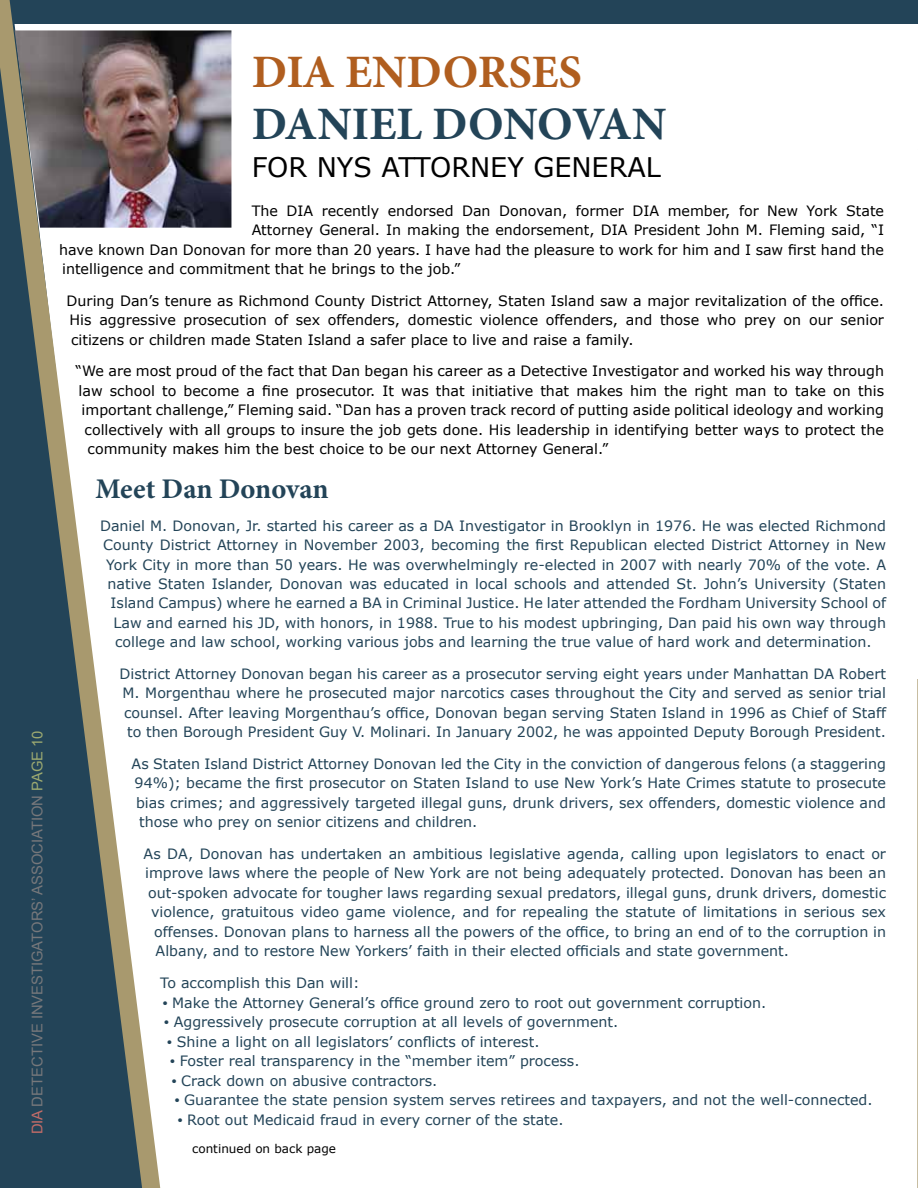
<style>
.page{position:relative;width:918px;height:1188px;background:#fff}
.page>*{position:absolute;margin:0;border:0;box-sizing:border-box;transform-origin:0 0}
.t1{font:700 46.5px "Minion Pro";letter-spacing:-.005em;color:#234458}
.t2{font:700 46.5px "Minion Pro";letter-spacing:-.015em;color:#b05e1f}
.t3{font:700 28.5px "Minion Pro";letter-spacing:-.005em;color:#234458}
.t4{font:27px "MS Reference Sans Serif";color:#000}
.t5{font:14.7px "Arial";color:#77787b}
.t6{font:14.25px/19.5px "MS Reference Sans Serif";color:#234458;text-align:center}
.t7{font:14.25px/19.5px "MS Reference Sans Serif";color:#000;text-align:justify}
.t8{font:12px "MS Reference Sans Serif";color:#000}
.s1{color:#c36c68}
.s2{color:#9daa71}
</style>
<div class="page">
<div style="left:0;top:0;width:918px;height:24px;background:#234458"></div>
<svg style="left:0;top:0;width:161px;height:1188px"></svg>
<hr style="left:48px;top:718px;width:1px;height:418px;background:#234458">
<img style="left:15px;top:30px;width:216px;height:198px">
<p class="t5" style="left:28px;top:1134px;width:405px;rotate:-90deg"><span class="s1">DIA</span> DETECTIVE INVESTIGATORS’ ASSOCIATION <span class="s2">Page 10</span></p>
<h1 class="t2" style="left:252px;top:39px;width:282px">DIA ENDORSES</h1>
<h1 class="t1" style="left:252px;top:92px;width:415px">DANIEL DONOVAN</h1>
<h3 class="t4" style="left:252px;top:150px;width:411px">FOR NYS ATTORNEY GENERAL</h3>
<p class="t7" style="left:252px;top:200px;width:634px">The DIA recently endorsed Dan Donovan, former DIA member, for New York State</p>
<p class="t7" style="left:252px;top:220px;width:634px">Attorney General. In making the endorsement, DIA President John M. Fleming said, “I</p>
<p class="t7" style="left:59px;top:239px;width:826px">have known Dan Donovan for more than 20 years. I have had the pleasure to work for him and I saw first hand the</p>
<p class="t7" style="left:62px;top:259px;width:400px">intelligence and commitment that he brings to the job.”</p>
<p class="t7" style="left:67px;top:290px;width:819px">During Dan’s tenure as Richmond County District Attorney, Staten Island saw a major revitalization of the office.<br>His aggressive prosecution of sex offenders, domestic violence offenders, and those who prey on our senior citizens or children made Staten Island a safer place to live and raise a family.</p>
<p class="t7" style="left:76px;top:361px;width:810px">“We are most proud of the fact that Dan began his career as a Detective Investigator and worked his way through</p>
<p class="t7" style="left:79px;top:380px;width:807px">law school to become a fine prosecutor. It was that initiative that makes him the right man to take on this</p>
<p class="t7" style="left:82px;top:400px;width:804px">important challenge,” Fleming said. “Dan has a proven track record of putting aside political ideology and working</p>
<p class="t7" style="left:85px;top:419px;width:801px">collectively with all groups to insure the job gets done. His leadership in identifying better ways to protect the</p>
<p class="t7" style="left:88px;top:439px;width:522px">community makes him the best choice to be our next Attorney General.”</p>
<h2 class="t3" style="left:96px;top:468px;width:235px">Meet Dan Donovan</h2>
<p class="t6" style="left:100px;top:515px;width:787px">Daniel M. Donovan, Jr. started his career as a DA Investigator in Brooklyn in 1976. He was elected Richmond</p>
<p class="t6" style="left:103px;top:535px;width:784px">County District Attorney in November 2003, becoming the first Republican elected District Attorney in New</p>
<p class="t6" style="left:106px;top:554px;width:782px">York City in more than 50 years. He was overwhelmingly re-elected in 2007 with nearly 70% of the vote. A</p>
<p class="t6" style="left:108px;top:574px;width:780px">native Staten Islander, Donovan was educated in local schools and attended St. John’s University (Staten</p>
<p class="t6" style="left:111px;top:593px;width:777px">Island Campus) where he earned a BA in Criminal Justice. He later attended the Fordham University School of</p>
<p class="t6" style="left:114px;top:613px;width:774px">Law and earned his JD, with honors, in 1988. True to his modest upbringing, Dan paid his own way through</p>
<p class="t6" style="left:115px;top:632px;width:758px">college and law school, working various jobs and learning the true value of hard work and determination.</p>
<p class="t6" style="left:120px;top:664px;width:768px">District Attorney Donovan began his career as a prosecutor serving eight years under Manhattan DA Robert M. Morgenthau where he prosecuted major narcotics cases throughout the City and served as senior trial counsel. After leaving Morgenthau’s office, Donovan began serving Staten Island in 1996 as Chief of Staff to then Borough President Guy V. Molinari. In January 2002, he was appointed Deputy Borough President.</p>
<p class="t6" style="left:132px;top:754px;width:756px">As Staten Island District Attorney Donovan led the City in the conviction of dangerous felons (a staggering</p>
<p class="t6" style="left:135px;top:773px;width:753px">94%); became the first prosecutor on Staten Island to use New York’s Hate Crimes statute to prosecute</p>
<p class="t6" style="left:136px;top:793px;width:752px">bias crimes; and aggressively targeted illegal guns, drunk drivers, sex offenders, domestic violence and</p>
<p class="t6" style="left:139px;top:812px;width:340px">those who prey on senior citizens and children.</p>
<p class="t6" style="left:144px;top:844px;width:744px">As DA, Donovan has undertaken an ambitious legislative agenda, calling upon legislators to enact or</p>
<p class="t6" style="left:145px;top:863px;width:742px">improve laws where the people of New York are not being adequately protected. Donovan has been an</p>
<p class="t6" style="left:148px;top:883px;width:739px">out-spoken advocate for tougher laws regarding sexual predators, illegal guns, drunk drivers, domestic</p>
<p class="t6" style="left:151px;top:902px;width:736px">violence, gratuitous video game violence, and for repealing the statute of limitations in serious sex</p>
<p class="t6" style="left:154px;top:922px;width:734px">offenses. Donovan plans to harness all the powers of the office, to bring an end of to the corruption in</p>
<p class="t6" style="left:156px;top:941px;width:635px">Albany, and to restore New Yorkers’ faith in their elected officials and state government.</p>
<p class="t6" style="left:160px;top:973px;width:201px">To accomplish this Dan will:</p>
<p class="t6" style="left:163px;top:992px;width:605px">● Make the Attorney General’s office ground zero to root out government corruption.</p>
<p class="t6" style="left:165px;top:1012px;width:455px">● Aggressively prosecute corruption at all levels of government.</p>
<p class="t6" style="left:168px;top:1031px;width:373px">● Shine a light on all legislators’ conflicts of interest.</p>
<p class="t6" style="left:171px;top:1051px;width:411px">● Foster real transparency in the “member item” process.</p>
<p class="t6" style="left:172px;top:1070px;width:267px">● Crack down on abusive contractors.</p>
<p class="t6" style="left:175px;top:1090px;width:699px">● Guarantee the state pension system serves retirees and taxpayers, and not the well-connected.</p>
<p class="t6" style="left:178px;top:1109px;width:387px">● Root out Medicaid fraud in every corner of the state.</p>
<p class="t8" style="left:192px;top:1141px;width:145px">continued on back page</p>
</div>
